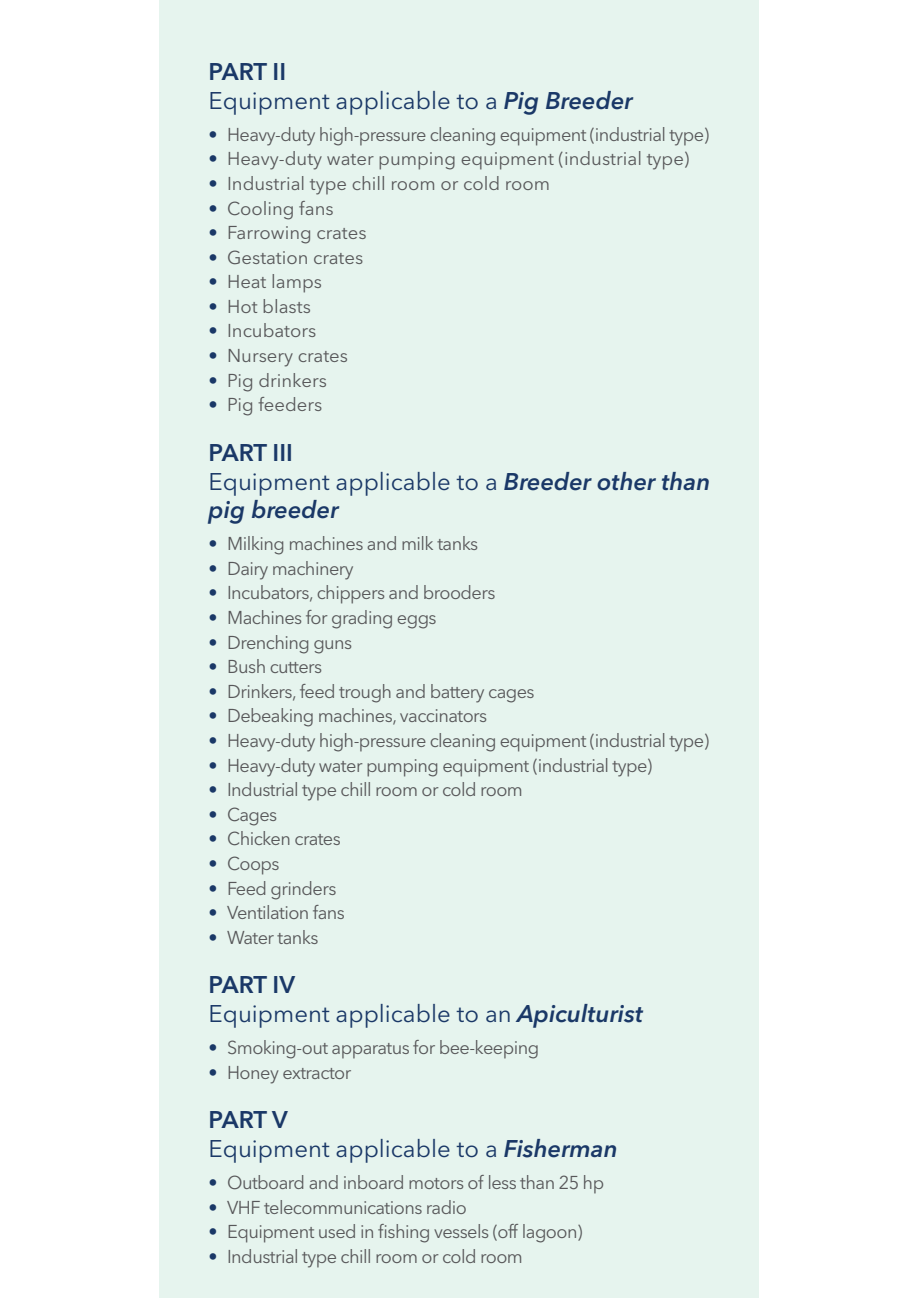
<style>
.page{position:relative;width:918px;height:1298px;background:#fff}
.page>*{position:absolute;margin:0;border:0;box-sizing:border-box;transform-origin:0 0}
.t1{font:24px/28.8px "Avenir Next LT Pro";color:#1a3867}
.t2{font:italic 600 24px/28.8px "Avenir Next LT Pro";color:#1a3867}
.t3{font:18.6px "Avenir Next LT Pro";letter-spacing:-.03em;color:#58585a}
.t4{font:18.6px "Avenir Next LT Pro";color:#58585a}
.s1{font-weight:600}
.s2{font-weight:600;font-style:italic}
.s3{color:#1a3867}
.s4{font-style:normal}
.s5{font-weight:400;font-style:normal}
</style>
<div class="page">
<div style="left:159px;top:0;width:600px;height:1298px;background:#e6f4ee"></div>
<p class="t1" style="left:209px;top:59px;width:426px"><span class="s1">PART II<br></span>Equipment applicable to a <span class="s2">Pig Breeder</span></p>
<p class="t3" style="left:209px;top:127px;width:502px"><span class="s3">•</span> Heavy-duty high-pressure cleaning equipment (industrial type)</p>
<p class="t4" style="left:209px;top:151px;width:482px"><span class="s3">•</span> Heavy-duty water pumping equipment (industrial type)</p>
<p class="t4" style="left:209px;top:176px;width:343px"><span class="s3">•</span> Industrial type chill room or cold room</p>
<p class="t4" style="left:209px;top:200px;width:127px"><span class="s3">•</span> Cooling fans</p>
<p class="t4" style="left:209px;top:225px;width:160px"><span class="s3">•</span> Farrowing crates</p>
<p class="t4" style="left:209px;top:250px;width:156px"><span class="s3">•</span> Gestation crates</p>
<p class="t4" style="left:209px;top:274px;width:115px"><span class="s3">•</span> Heat lamps</p>
<p class="t4" style="left:209px;top:299px;width:104px"><span class="s3">•</span> Hot blasts</p>
<p class="t4" style="left:209px;top:323px;width:109px"><span class="s3">•</span> Incubators</p>
<p class="t4" style="left:209px;top:348px;width:141px"><span class="s3">•</span> Nursery crates</p>
<p class="t4" style="left:209px;top:373px;width:120px"><span class="s3">•</span> Pig drinkers</p>
<p class="t4" style="left:209px;top:397px;width:115px"><span class="s3">•</span> Pig feeders</p>
<p class="t2" style="left:209px;top:440px;width:503px"><span class="s4">PART III<br></span><span class="s5">Equipment applicable to a</span> Breeder other than pig breeder</p>
<p class="t3" style="left:209px;top:536px;width:271px"><span class="s3">•</span> Milking machines and milk tanks</p>
<p class="t3" style="left:209px;top:561px;width:147px"><span class="s3">•</span> Dairy machinery</p>
<p class="t3" style="left:209px;top:585px;width:288px"><span class="s3">•</span> Incubators, chippers and brooders</p>
<p class="t3" style="left:209px;top:610px;width:230px"><span class="s3">•</span> Machines for grading eggs</p>
<p class="t3" style="left:209px;top:635px;width:145px"><span class="s3">•</span> Drenching guns</p>
<p class="t3" style="left:209px;top:659px;width:115px"><span class="s3">•</span> Bush cutters</p>
<p class="t3" style="left:209px;top:684px;width:328px"><span class="s3">•</span> Drinkers, feed trough and battery cages</p>
<p class="t3" style="left:209px;top:708px;width:280px"><span class="s3">•</span> Debeaking machines, vaccinators</p>
<p class="t3" style="left:209px;top:733px;width:502px"><span class="s3">•</span> Heavy-duty high-pressure cleaning equipment (industrial type)</p>
<p class="t3" style="left:209px;top:758px;width:445px"><span class="s3">•</span> Heavy-duty water pumping equipment (industrial type)</p>
<p class="t3" style="left:209px;top:782px;width:316px"><span class="s3">•</span> Industrial type chill room or cold room</p>
<p class="t3" style="left:209px;top:807px;width:70px"><span class="s3">•</span> Cages</p>
<p class="t3" style="left:209px;top:831px;width:134px"><span class="s3">•</span> Chicken crates</p>
<p class="t3" style="left:209px;top:856px;width:73px"><span class="s3">•</span> Coops</p>
<p class="t3" style="left:209px;top:881px;width:129px"><span class="s3">•</span> Feed grinders</p>
<p class="t3" style="left:209px;top:905px;width:138px"><span class="s3">•</span> Ventilation fans</p>
<p class="t3" style="left:209px;top:930px;width:112px"><span class="s3">•</span> Water tanks</p>
<p class="t1" style="left:209px;top:972px;width:436px"><span class="s1">PART IV<br></span>Equipment applicable to an <span class="s2">Apiculturist</span></p>
<p class="t3" style="left:209px;top:1040px;width:332px"><span class="s3">•</span> Smoking-out apparatus for bee-keeping</p>
<p class="t3" style="left:209px;top:1065px;width:144px"><span class="s3">•</span> Honey extractor</p>
<p class="t1" style="left:209px;top:1107px;width:411px"><span class="s1">PART V<br></span>Equipment applicable to a <span class="s2">Fisherman</span></p>
<p class="t3" style="left:209px;top:1175px;width:397px"><span class="s3">•</span> Outboard and inboard motors of less than 25 hp</p>
<p class="t3" style="left:209px;top:1200px;width:260px"><span class="s3">•</span> VHF telecommunications radio</p>
<p class="t3" style="left:209px;top:1224px;width:375px"><span class="s3">•</span> Equipment used in fishing vessels (off lagoon)</p>
<p class="t3" style="left:209px;top:1249px;width:316px"><span class="s3">•</span> Industrial type chill room or cold room</p>
</div>
